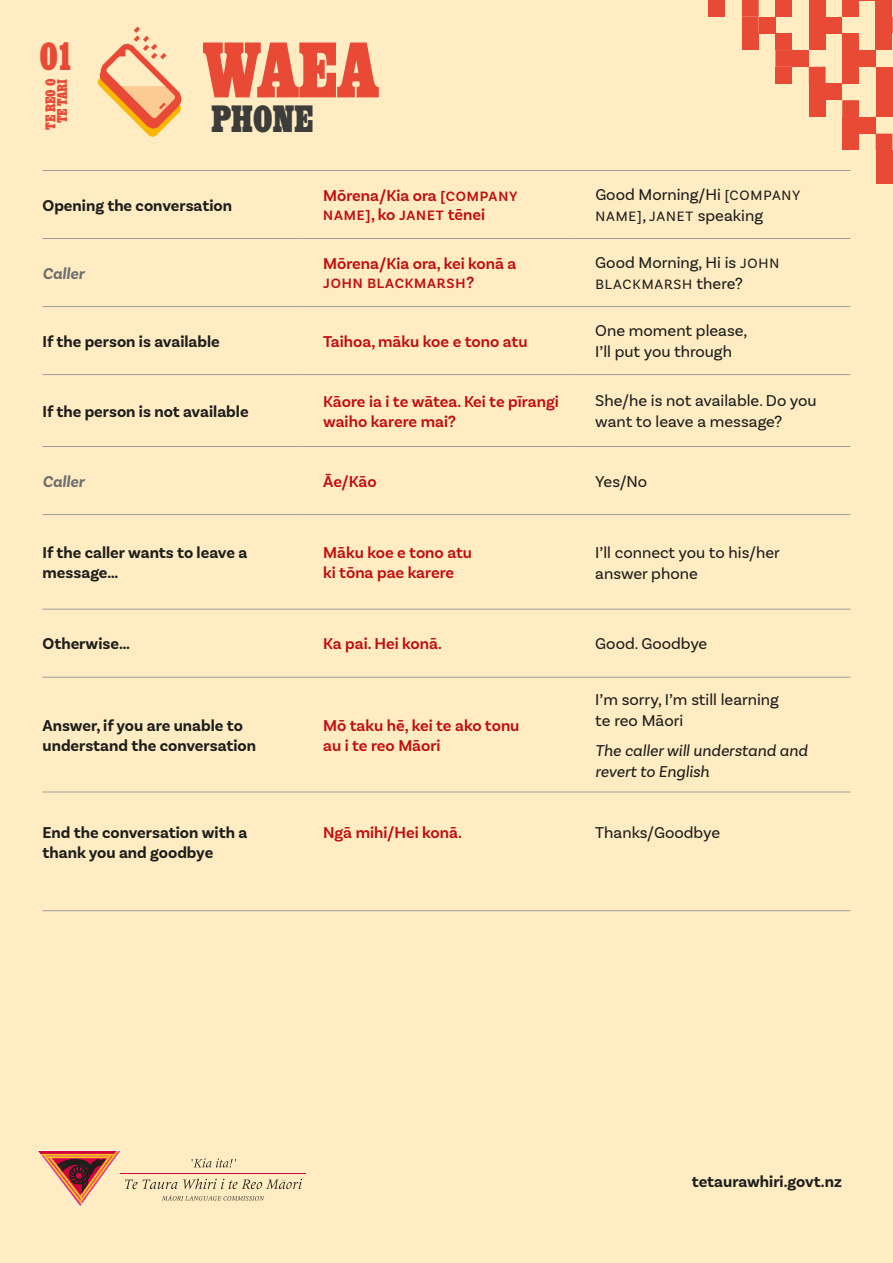
<style>
.page{position:relative;width:893px;height:1263px;background:#ffecc2}
.page>*{position:absolute;margin:0;border:0;box-sizing:border-box;transform-origin:0 0}
.t1{font:700 82.2px "Egyptienne Con";color:#e94a36}
.t2{font:700 41.1px "Egyptienne Con";color:#e94a36}
.t3{font:700 39.9px "Egyptienne Con";letter-spacing:-.02em;color:#3c3c3b}
.t4{font:16.5px/21px "Basic Sans";color:#1d1d1b}
.t5{font:700 16.5px/19.5px "Basic Sans";color:#1d1d1b}
.t6{font:600 16.5px/19.5px "Basic Sans";color:#c20d0e}
.t7{font:italic 16.5px/21px "Basic Sans";color:#1d1d1b}
.t8{font:italic 700 16.5px "Basic Sans";color:#706f6f}
.t9{font:700 14.85px/11.6px "Egyptienne Con";letter-spacing:-.02em;color:#e94a36;text-align:center}
.t10{font:14.25px "Basic Sans";letter-spacing:.06em;color:#1d1d1b}
.t11{font:600 14.25px "Basic Sans";letter-spacing:.06em;color:#c20d0e}
.s1{font-size:14.25px}
.s2{font-size:16.5px}
</style>
<div class="page">
<svg style="left:37px;top:1150px;width:265px;height:57px"></svg>
<hr style="left:121px;top:1173px;width:185px;height:1px;background:#d0043c">
<div style="left:842px;top:0;width:17px;height:17px;background:#e94a36"></div>
<div style="left:876px;top:0;width:16px;height:17px;background:#e94a36"></div>
<div style="left:876px;top:17px;width:16px;height:16px;background:#e94a36"></div>
<svg style="left:892px;top:17px;width:1px;height:16px"></svg>
<div style="left:876px;top:33px;width:16px;height:17px;background:#e94a36"></div>
<div style="left:775px;top:0;width:17px;height:17px;background:#e94a36"></div>
<div style="left:809px;top:0;width:16px;height:17px;background:#e94a36"></div>
<div style="left:809px;top:17px;width:16px;height:16px;background:#e94a36"></div>
<div style="left:825px;top:17px;width:17px;height:16px;background:#e94a36"></div>
<div style="left:809px;top:33px;width:16px;height:17px;background:#e94a36"></div>
<div style="left:842px;top:33px;width:17px;height:17px;background:#e94a36"></div>
<div style="left:842px;top:50px;width:17px;height:17px;background:#e94a36"></div>
<div style="left:859px;top:50px;width:17px;height:17px;background:#e94a36"></div>
<div style="left:842px;top:67px;width:17px;height:16px;background:#e94a36"></div>
<div style="left:876px;top:67px;width:16px;height:17px;background:#e94a36"></div>
<div style="left:876px;top:84px;width:16px;height:16px;background:#e94a36"></div>
<svg style="left:892px;top:84px;width:1px;height:16px"></svg>
<div style="left:876px;top:100px;width:16px;height:17px;background:#e94a36"></div>
<div style="left:708px;top:0;width:17px;height:17px;background:#e94a36"></div>
<div style="left:742px;top:0;width:17px;height:17px;background:#e94a36"></div>
<div style="left:742px;top:17px;width:17px;height:16px;background:#e94a36"></div>
<div style="left:759px;top:17px;width:16px;height:16px;background:#e94a36"></div>
<div style="left:742px;top:33px;width:17px;height:17px;background:#e94a36"></div>
<div style="left:775px;top:33px;width:17px;height:17px;background:#e94a36"></div>
<div style="left:775px;top:50px;width:17px;height:17px;background:#e94a36"></div>
<div style="left:792px;top:50px;width:17px;height:17px;background:#e94a36"></div>
<div style="left:775px;top:67px;width:17px;height:16px;background:#e94a36"></div>
<div style="left:809px;top:67px;width:16px;height:17px;background:#e94a36"></div>
<div style="left:809px;top:83px;width:16px;height:17px;background:#e94a36"></div>
<div style="left:825px;top:83px;width:17px;height:17px;background:#e94a36"></div>
<div style="left:809px;top:100px;width:16px;height:17px;background:#e94a36"></div>
<div style="left:842px;top:100px;width:17px;height:17px;background:#e94a36"></div>
<div style="left:842px;top:117px;width:17px;height:17px;background:#e94a36"></div>
<div style="left:859px;top:117px;width:17px;height:17px;background:#e94a36"></div>
<div style="left:842px;top:134px;width:17px;height:16px;background:#e94a36"></div>
<div style="left:876px;top:134px;width:16px;height:16px;background:#e94a36"></div>
<div style="left:876px;top:150px;width:16px;height:17px;background:#e94a36"></div>
<svg style="left:892px;top:150px;width:1px;height:17px"></svg>
<div style="left:876px;top:167px;width:16px;height:17px;background:#e94a36"></div>
<hr style="left:43px;top:170px;width:255px;height:1px;background:#9d9d9c">
<hr style="left:298px;top:170px;width:272px;height:1px;background:#9d9d9c">
<hr style="left:570px;top:170px;width:280px;height:1px;background:#9d9d9c">
<hr style="left:43px;top:238px;width:255px;height:1px;background:#9d9d9c">
<hr style="left:298px;top:238px;width:272px;height:1px;background:#9d9d9c">
<hr style="left:570px;top:238px;width:280px;height:1px;background:#9d9d9c">
<hr style="left:43px;top:306px;width:255px;height:1px;background:#9d9d9c">
<hr style="left:298px;top:306px;width:272px;height:1px;background:#9d9d9c">
<hr style="left:570px;top:306px;width:280px;height:1px;background:#9d9d9c">
<hr style="left:43px;top:374px;width:255px;height:1px;background:#9d9d9c">
<hr style="left:298px;top:374px;width:272px;height:1px;background:#9d9d9c">
<hr style="left:570px;top:374px;width:280px;height:1px;background:#9d9d9c">
<hr style="left:43px;top:446px;width:255px;height:1px;background:#9d9d9c">
<hr style="left:298px;top:446px;width:272px;height:1px;background:#9d9d9c">
<hr style="left:570px;top:446px;width:280px;height:1px;background:#9d9d9c">
<hr style="left:43px;top:514px;width:255px;height:1px;background:#9d9d9c">
<hr style="left:298px;top:514px;width:272px;height:1px;background:#9d9d9c">
<hr style="left:570px;top:514px;width:280px;height:1px;background:#9d9d9c">
<hr style="left:43px;top:609px;width:255px;height:1px;background:#9d9d9c">
<hr style="left:298px;top:609px;width:272px;height:1px;background:#9d9d9c">
<hr style="left:570px;top:609px;width:280px;height:1px;background:#9d9d9c">
<hr style="left:43px;top:677px;width:255px;height:1px;background:#9d9d9c">
<hr style="left:298px;top:677px;width:272px;height:1px;background:#9d9d9c">
<hr style="left:570px;top:677px;width:280px;height:1px;background:#9d9d9c">
<hr style="left:43px;top:792px;width:255px;height:1px;background:#9d9d9c">
<hr style="left:298px;top:792px;width:272px;height:1px;background:#9d9d9c">
<hr style="left:570px;top:792px;width:280px;height:1px;background:#9d9d9c">
<hr style="left:43px;top:910px;width:255px;height:1px;background:#9d9d9c">
<hr style="left:298px;top:910px;width:272px;height:1px;background:#9d9d9c">
<hr style="left:570px;top:910px;width:280px;height:1px;background:#9d9d9c">
<svg style="left:97px;top:26px;width:85px;height:111px"></svg>
<h2 class="t2" style="left:39px;top:34px;width:37px">01</h2>
<p class="t9" style="left:45px;top:130px;width:53px;rotate:-90deg">TE REO O<br>TE TARI</p>
<h1 class="t1" style="left:203px;top:25px;width:177px">WAEA</h1>
<h3 class="t3" style="left:211px;top:97px;width:104px">PHONE</h3>
<p class="t5" style="left:43px;top:196px;width:191px">Opening the conversation</p>
<p class="t8" style="left:43px;top:263px;width:44px">Caller</p>
<p class="t6" style="left:323px;top:186px;width:196px">Mōrena/Kia ora <span class="s1">[COMPANY</span></p>
<p class="t11" style="left:323px;top:207px;width:163px">NAME]<span class="s2">, ko</span> JANET <span class="s2">tēnei</span></p>
<p class="t6" style="left:323px;top:254px;width:195px">Mōrena/Kia ora, kei konā a</p>
<p class="t11" style="left:323px;top:275px;width:152px">JOHN BLACKMARSH<span class="s2">?</span></p>
<p class="t4" style="left:595px;top:184px;width:207px">Good Morning/Hi <span class="s1">[COMPANY</span></p>
<p class="t10" style="left:595px;top:208px;width:169px">NAME]<span class="s2">,</span> JANET <span class="s2">speaking</span></p>
<p class="t4" style="left:595px;top:252px;width:186px">Good Morning, Hi is <span class="s1">JOHN</span></p>
<p class="t10" style="left:595px;top:276px;width:149px">BLACKMARSH <span class="s2">there?</span></p>
<p class="t5" style="left:43px;top:332px;width:179px">If the person is available</p>
<p class="t6" style="left:323px;top:332px;width:206px">Taihoa, māku koe e tono atu</p>
<p class="t4" style="left:595px;top:320px;width:154px">One moment please,<br>I’ll put you through</p>
<p class="t5" style="left:43px;top:402px;width:208px">If the person is not available</p>
<p class="t6" style="left:323px;top:392px;width:237px">Kāore ia i te wātea. Kei te pīrangi waiho karere mai?</p>
<p class="t4" style="left:595px;top:390px;width:223px">She/he is not available. Do you want to leave a message?</p>
<p class="t8" style="left:43px;top:471px;width:44px">Caller</p>
<p class="t6" style="left:323px;top:472px;width:55px">Āe/Kāo</p>
<p class="t4" style="left:595px;top:471px;width:54px">Yes/No</p>
<p class="t5" style="left:43px;top:543px;width:206px">If the caller wants to leave a message…</p>
<p class="t6" style="left:323px;top:543px;width:150px">Māku koe e tono atu ki tōna pae karere</p>
<p class="t4" style="left:595px;top:541px;width:186px">I’ll connect you to his/her answer phone</p>
<p class="t5" style="left:43px;top:634px;width:89px">Otherwise…</p>
<p class="t6" style="left:323px;top:634px;width:120px">Ka pai. Hei konā.</p>
<p class="t4" style="left:595px;top:633px;width:114px">Good. Goodbye</p>
<p class="t5" style="left:43px;top:716px;width:215px">Answer, if you are unable to understand the conversation</p>
<p class="t6" style="left:323px;top:716px;width:198px">Mō taku hē, kei te ako tonu au i te reo Māori</p>
<p class="t4" style="left:595px;top:689px;width:185px">I’m sorry, I’m still learning te reo Māori</p>
<p class="t7" style="left:595px;top:739px;width:214px">The caller will understand and revert to English</p>
<p class="t5" style="left:43px;top:823px;width:206px">End the conversation with a thank you and goodbye</p>
<p class="t6" style="left:323px;top:823px;width:140px">Ngā mihi/Hei konā.</p>
<p class="t4" style="left:595px;top:822px;width:126px">Thanks/Goodbye</p>
<p class="t5" style="left:692px;top:1172px;width:152px">tetaurawhiri.govt.nz</p>
</div>
